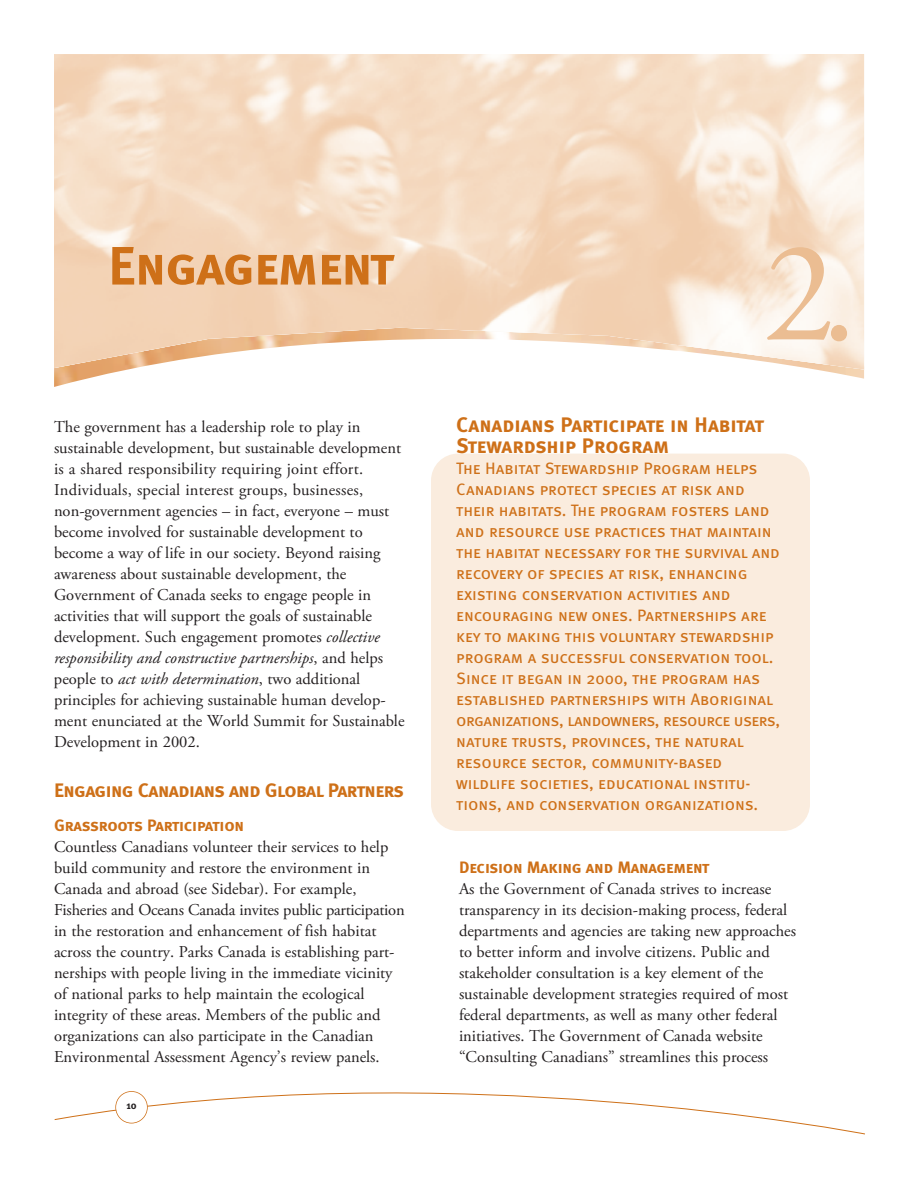
<style>
.page{position:relative;width:918px;height:1188px;background:#fff}
.page>*{position:absolute;margin:0;border:0;box-sizing:border-box;transform-origin:0 0}
.t1{font:144px "Adobe Garamond Pro";color:#ebbd92}
.t2{font:54px "Meta Bold Caps";letter-spacing:-.02em;color:#ce7018}
.t3{font:21px/21px "Meta Bold Caps";letter-spacing:-.005em;color:#ce7018}
.t4{font:19.5px "Meta Bold Caps";letter-spacing:-.03em;color:#ce7018}
.t5{font:16.5px/21px "Adobe Garamond Pro";color:#231f20}
.t6{font:16.5px/21px "Meta Book Caps";letter-spacing:-.005em;color:#ce7018}
.t7{font:16.5px "Meta Bold Caps";letter-spacing:-.015em;color:#ce7018}
.t8{font:10.5px "Meta Bold Caps";color:#231f20}
.s1{font-style:italic}
</style>
<div class="page">
<img style="left:54px;top:370px;width:810px;height:17px">
<svg style="left:54px;top:1091px;width:811px;height:44px"></svg>
<div style="left:116px;top:1091px;width:31px;height:32px;background:#fff;border-radius:50%"></div>
<div style="left:115px;top:1091px;width:33px;height:33px;border:2px solid #ce7018;border-radius:50%"></div>
<svg style="left:54px;top:54px;width:810px;height:316px;background:#f5dec8"></svg>
<div style="left:431px;top:454px;width:379px;height:377px;background:#faecde;border-radius:27px"></div>
<h2 class="t2" style="left:108px;top:247px;width:288px">Engagement</h2>
<p class="t5" style="left:54px;top:418px;width:352px">The government has a leadership role to play in sustainable development, but sustainable development is a shared responsibility requiring joint effort.<br>Individuals, special interest groups, businesses, non-government agencies – in fact, everyone – must become involved for sustainable development to become a way of life in our society. Beyond raising awareness about sustainable development, the Government of Canada seeks to engage people in activities that will support the goals of sustainable development. Such engagement promotes <span class="s1">collective responsibility and constructive partnerships</span>, and helps people to <span class="s1">act with determination</span>, two additional principles for achieving sustainable human develop&shy;ment enunciated at the World Summit for Sustainable Development in 2002.</p>
<p class="t4" style="left:54px;top:783px;width:352px">Engaging Canadians and Global Partners</p>
<p class="t7" style="left:54px;top:820px;width:192px">Grassroots Participation</p>
<p class="t5" style="left:54px;top:838px;width:352px">Countless Canadians volunteer their services to help build community and restore the environment in Canada and abroad (see Sidebar). For example, Fisheries and Oceans Canada invites public participation in the restoration and enhancement of fish habitat across the country. Parks Canada is establishing part&shy;nerships with people living in the immediate vicinity of national parks to help maintain the ecological integrity of these areas. Members of the public and organizations can also participate in the Canadian Environmental Assessment Agency’s review panels.</p>
<p class="t8" style="left:127px;top:1102px;width:12px">10</p>
<h1 class="t1" style="left:763px;top:236px;width:95px">2.</h1>
<p class="t3" style="left:456px;top:416px;width:309px">Canadians Participate in Habitat<br>Stewardship Program</p>
<p class="t6" style="left:456px;top:459px;width:325px">The Habitat Stewardship Program helps Canadians protect species at risk and their habitats. The program fosters land and resource use practices that maintain the habitat necessary for the survival and recovery of species at risk, enhancing existing conservation activities and encouraging new ones. Partnerships are key to making this voluntary stewardship program a successful conservation tool.<br>Since it began in 2000, the program has established partnerships with Aboriginal organizations, landowners, resource users, nature trusts, provinces, the natural resource sector, community-based wildlife societies, educational institu&shy;tions, and conservation organizations.</p>
<p class="t7" style="left:459px;top:862px;width:252px">Decision Making and Management</p>
<p class="t5" style="left:459px;top:880px;width:339px">As the Government of Canada strives to increase transparency in its decision-making process, federal departments and agencies are taking new approaches to better inform and involve citizens. Public and stakeholder consultation is a key element of the sustainable development strategies required of most federal departments, as well as many other federal initiatives. The Government of Canada website “Consulting Canadians” streamlines this process</p>
</div>
